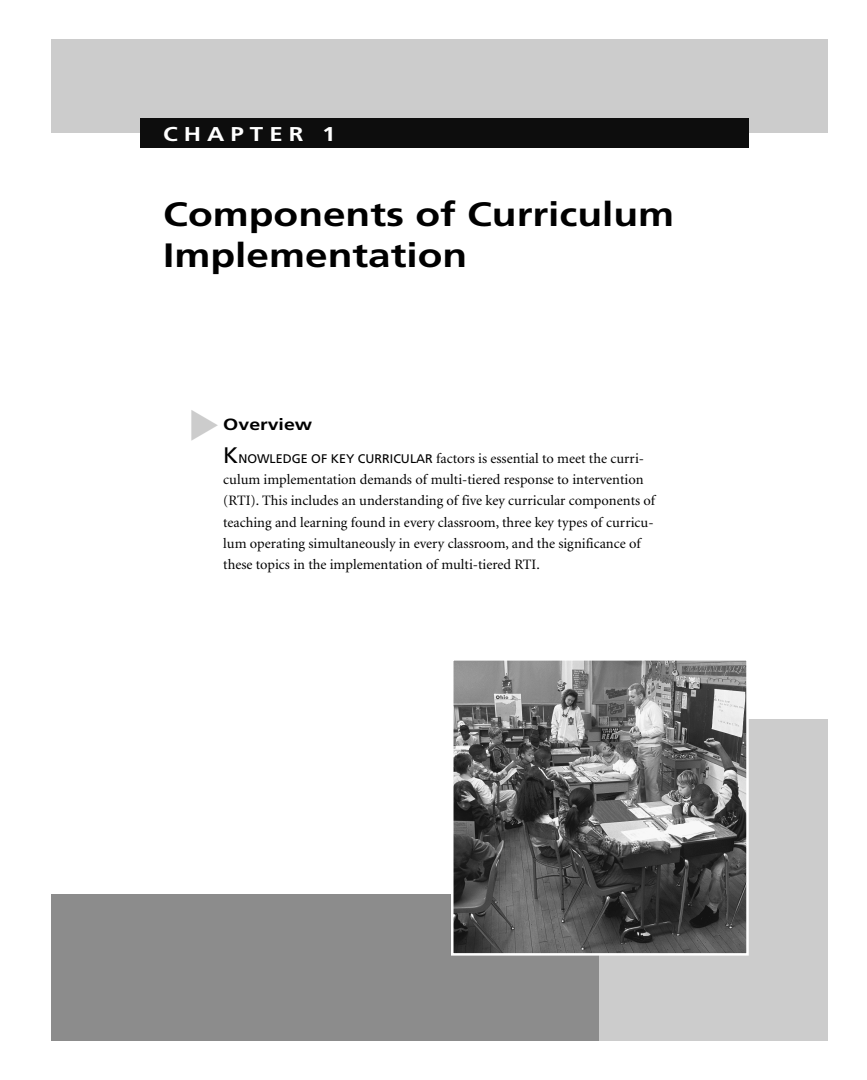
<style>
.page{position:relative;width:867px;height:1080px;background:#fff}
.page>*{position:absolute;margin:0;border:0;box-sizing:border-box;transform-origin:0 0}
.t1{font:700 33.75px/41.2px "Frutiger";color:#000;scale:1.2 1}
.t2{font:700 20px "Frutiger";letter-spacing:.25em;color:#fff;scale:1.2 1}
.t3{font:700 16.25px "Frutiger";color:#000;scale:1.2 1}
.t4{font:14.38px/21.2px "Minion";color:#000}
.s1{font-family:"Frutiger";font-size:22.5px}
.s2{font-family:"Frutiger";font-size:12.5px}
</style>
<div class="page">
<div style="left:51px;top:894px;width:627px;height:147px;background:#8c8c8c"></div>
<div style="left:598px;top:719px;width:229px;height:322px;background:#ccc"></div>
<div style="left:51px;top:39px;width:776px;height:94px;background:#ccc"></div>
<div style="left:141px;top:118px;width:607px;height:30px;background:#0d0d0d"></div>
<img style="left:454px;top:661px;width:291px;height:292px">
<div style="left:451px;top:658px;width:297px;height:298px;border:2px solid #fff"></div>
<h2 class="t2" style="left:163px;top:125px;width:145px">CHAPTER 1</h2>
<h1 class="t1" style="left:163px;top:195px;width:427px">Components of Curriculum<br>Implementation</h1>
<p class="t3" style="left:223px;top:418px;width:76px">Overview</p>
<p class="t4" style="left:223px;top:449px;width:433px"><span class="s1">K</span><span class="s2">NOWLEDGE OF KEY CURRICULAR</span> factors is essential to meet the curri&shy;culum implementation demands of multi-tiered response to intervention (RTI). This includes an understanding of five key curricular components of teaching and learning found in every classroom, three key types of curricu&shy;lum operating simultaneously in every classroom, and the significance of these topics in the implementation of multi-tiered RTI.</p>
</div>
